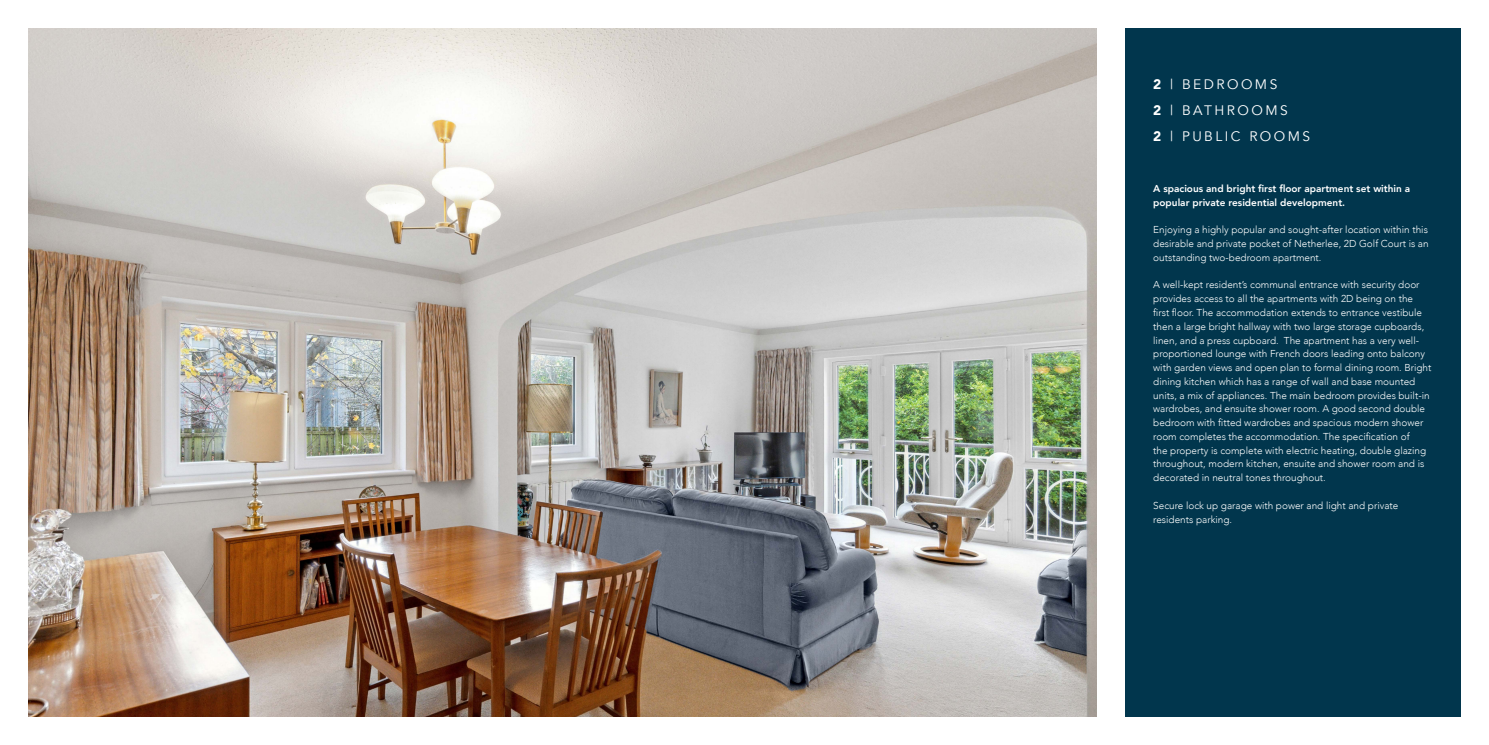
<style>
.page{position:relative;width:1489px;height:745px;background:#fff}
.page>*{position:absolute;margin:0;border:0;box-sizing:border-box;transform-origin:0 0}
.t1{font:13.75px "Avenir";letter-spacing:.18em;color:#fff}
.t2{font:300 10px/13.8px "Avenir";color:#fff}
.t3{font:800 10px/13.8px "Avenir";color:#fff}
.s1{font-weight:900}
</style>
<div class="page">
<div style="left:28px;top:28px;width:1432px;height:688px;background:#01364d"></div>
<div style="left:1096px;top:0;width:28px;height:744px;background:#fff"></div>
<img style="left:28px;top:28px;width:1068px;height:688px">
<p class="t1" style="left:1153px;top:75px;width:126px"><span class="s1">2</span> | BEDROOMS</p>
<p class="t1" style="left:1153px;top:102px;width:136px"><span class="s1">2</span> | BATHROOMS</p>
<p class="t1" style="left:1153px;top:128px;width:158px"><span class="s1">2</span> | PUBLIC ROOMS</p>
<p class="t3" style="left:1153px;top:182px;width:258px">A spacious and bright first floor apartment set within a popular private residential development.</p>
<p class="t2" style="left:1153px;top:223px;width:277px;text-align:justify">Enjoying a highly popular and sought-after location within this desirable and private pocket of Netherlee, 2D Golf Court is an outstanding two-bedroom apartment.</p>
<p class="t2" style="left:1153px;top:278px;width:280px">A well-kept resident’s communal entrance with security door provides access to all the apartments with 2D being on the first floor. The accommodation extends to entrance vestibule then a large bright hallway with two large storage cupboards, linen, and a press cupboard. The apartment has a very well&shy;proportioned lounge with French doors leading onto balcony with garden views and open plan to formal dining room. Bright dining kitchen which has a range of wall and base mounted units, a mix of appliances. The main bedroom provides built-in wardrobes, and ensuite shower room. A good second double bedroom with fitted wardrobes and spacious modern shower room completes the accommodation. The specification of<br>the property is complete with electric heating, double glazing throughout, modern kitchen, ensuite and shower room and is decorated in neutral tones throughout.</p>
<p class="t2" style="left:1153px;top:498px;width:247px">Secure lock up garage with power and light and private residents parking.</p>
</div>
